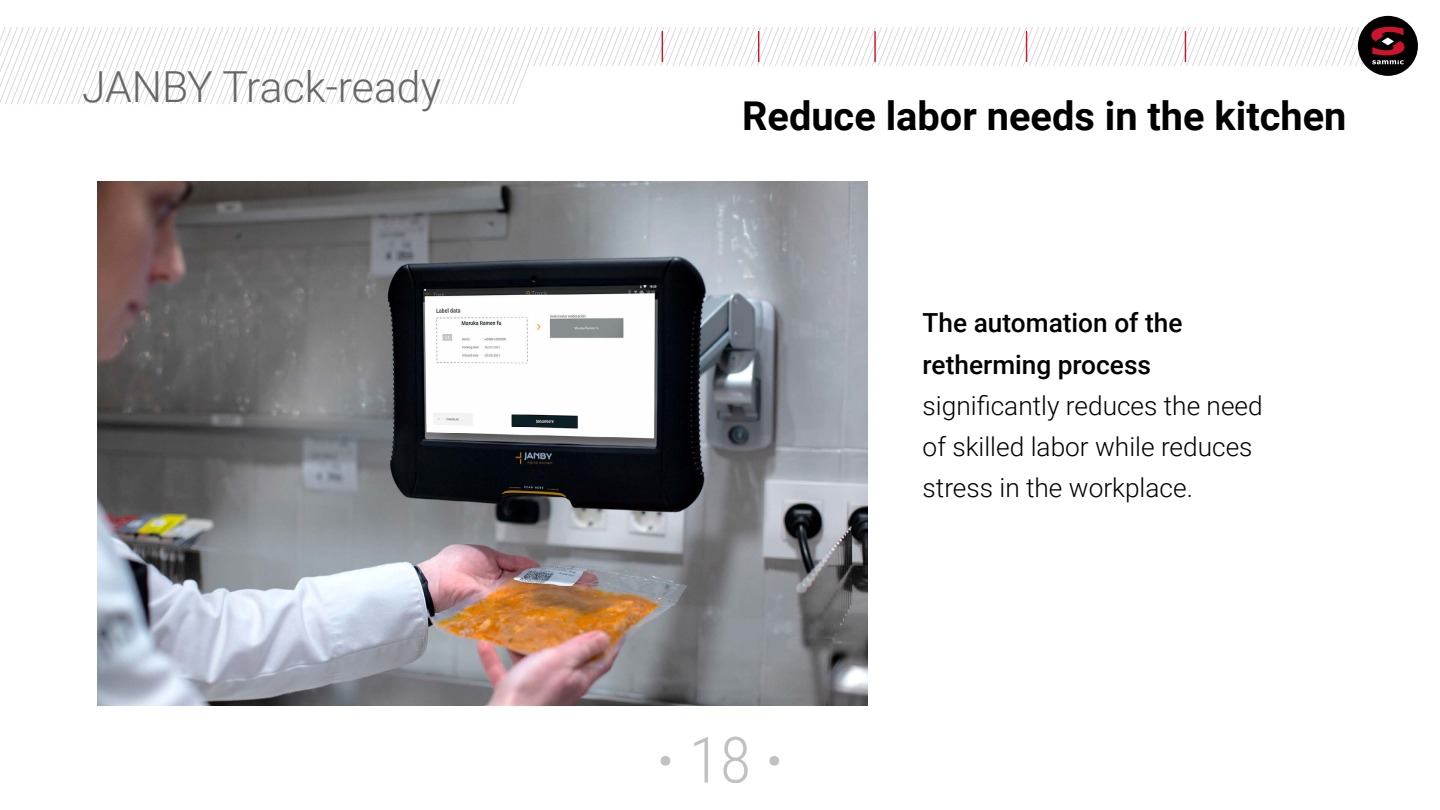
<style>
.page{position:relative;width:1440px;height:810px;background:#fff}
.page>*{position:absolute;margin:0;border:0;box-sizing:border-box;transform-origin:0 0}
.t1{font:700 63.75px "Roboto Condensed";color:#c1c1c1}
.t2{font:300 42.75px "Roboto";color:#666}
.t3{font:700 39.75px "Roboto";color:#000}
.t4{font:300 26.25px/41.2px "Roboto";color:#000}
.t5{font:500 26.25px/41.2px "Roboto";color:#000}
.s1{font-weight:300}
</style>
<div class="page">
<div style="left:1358px;top:16px;width:60px;height:60px;background:#000;border-radius:50%"></div>
<svg style="left:0;top:26px;width:1404px;height:78px"></svg>
<hr style="left:1026px;top:32px;width:1px;height:30px;background:#ce132d">
<hr style="left:1185px;top:32px;width:1px;height:30px;background:#ce132d">
<hr style="left:662px;top:32px;width:1px;height:30px;background:#ce132d">
<hr style="left:758px;top:32px;width:1px;height:30px;background:#ce132d">
<hr style="left:874px;top:32px;width:2px;height:30px;background:#ce132d">
<img style="left:97px;top:181px;width:771px;height:525px">
<h2 class="t2" style="left:82px;top:57px;width:360px">JANBY Track-ready</h2>
<h3 class="t3" style="left:742px;top:88px;width:606px">Reduce labor needs in the kitchen</h3>
<h1 class="t1" style="left:657px;top:715px;width:128px">· <span class="s1">18</span> ·</h1>
<p class="t5" style="left:923px;top:301px;width:261px">The automation of the retherming process</p>
<p class="t4" style="left:923px;top:384px;width:342px">significantly reduces the need of skilled labor while reduces stress in the workplace.</p>
</div>
